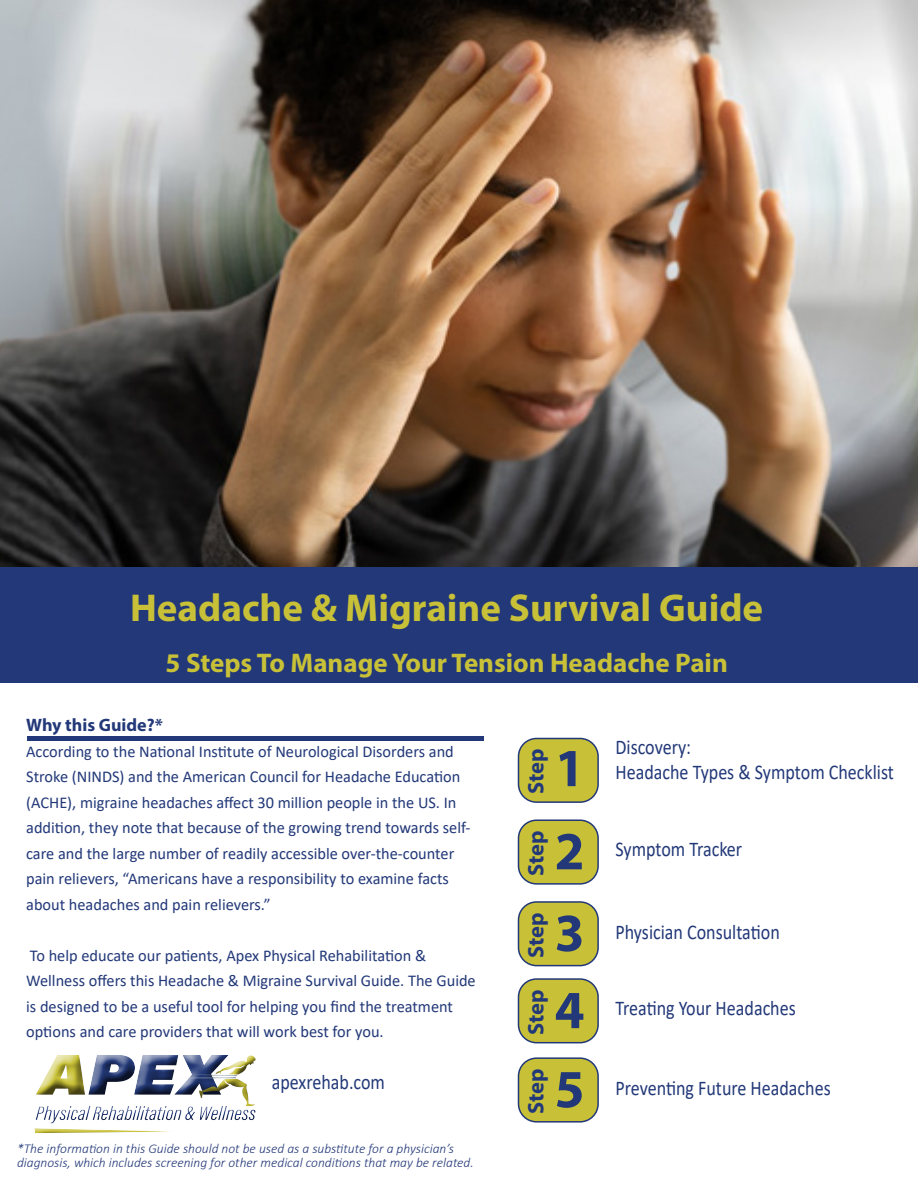
<style>
.page{position:relative;width:918px;height:1188px;background:#fff}
.page>*{position:absolute;margin:0;border:0;box-sizing:border-box;transform-origin:0 0}
.t1{font:700 54px "Myriad Pro";color:#223878}
.t2{font:700 39px "Myriad Pro";color:#c8c138}
.t3{font:700 27px "Myriad Pro";color:#c8c138}
.t4{font:700 22.5px "Myriad Pro";letter-spacing:-.005em;color:#223878}
.t5{font:21px/25.2px "Calibri";color:#223878;scale:.86 1}
.t6{font:700 18px "Myriad Pro";color:#223878}
.t7{font:16.5px/25.5px "Calibri";color:#223878}
.t8{font:italic 300 13.5px/13.5px "Calibri";color:#223878}
</style>
<div class="page">
<img style="left:0;top:0;width:918px;height:568px">
<div style="left:0;top:568px;width:918px;height:115px;background:#223878"></div>
<hr style="left:27px;top:737px;width:457px;height:4px;background:#223878">
<div style="left:519px;top:739px;width:79px;height:63px;background:#c8c138;border-radius:18px"></div>
<div style="left:518px;top:738px;width:81px;height:65px;border:2px solid #223878;border-radius:18px"></div>
<div style="left:519px;top:820px;width:79px;height:64px;background:#c8c138;border-radius:18px"></div>
<div style="left:518px;top:819px;width:81px;height:66px;border:2px solid #223878;border-radius:18px"></div>
<div style="left:519px;top:902px;width:79px;height:64px;background:#c8c138;border-radius:18px"></div>
<div style="left:518px;top:901px;width:81px;height:65px;border:2px solid #223878;border-radius:18px"></div>
<div style="left:519px;top:979px;width:79px;height:64px;background:#c8c138;border-radius:18px"></div>
<div style="left:518px;top:978px;width:81px;height:65px;border:2px solid #223878;border-radius:18px"></div>
<svg style="left:34px;top:1055px;width:222px;height:78px"></svg>
<div style="left:519px;top:1058px;width:79px;height:64px;background:#c8c138;border-radius:18px"></div>
<div style="left:518px;top:1057px;width:81px;height:66px;border:2px solid #223878;border-radius:18px"></div>
<h2 class="t2" style="left:130px;top:593px;width:634px">Headache &amp; Migraine Survival Guide</h2>
<h3 class="t3" style="left:166px;top:652px;width:564px">5 Steps To Manage Your Tension Headache Pain</h3>
<p class="t6" style="left:26px;top:718px;width:138px">Why this Guide?*</p>
<p class="t7" style="left:26px;top:738px;width:446px">According to the National Institute of Neurological Disorders and Stroke (NINDS) and the American Council for Headache Education (ACHE), migraine headaches affect 30 million people in the US. In addition, they note that because of the growing trend towards self&shy;care and the large number of readily accessible over-the-counter pain relievers, “Americans have a responsibility to examine facts about headaches and pain relievers.”</p>
<p class="t7" style="left:26px;top:942px;width:451px">To help educate our patients, Apex Physical Rehabilitation &amp; Wellness offers this Headache &amp; Migraine Survival Guide. The Guide is designed to be a useful tool for helping you find the treatment options and care providers that will work best for you.</p>
<p class="t5" style="left:272px;top:1069px;width:133px">apexrehab.com</p>
<p class="t8" style="left:17px;top:1142px;width:458px">*The information in this Guide should not be used as a substitute for a physician’s diagnosis, which includes screening for other medical conditions that may be related.</p>
<h3 class="t4" style="left:527px;top:794px;width:47px;rotate:-90deg">Step</h3>
<h1 class="t1" style="left:555px;top:747px;width:31px">1</h1>
<p class="t5" style="left:615px;top:734px;width:325px">Discovery:<br>Headache Types &amp; Symptom Checklist</p>
<h3 class="t4" style="left:527px;top:876px;width:47px;rotate:-90deg">Step</h3>
<h1 class="t1" style="left:555px;top:830px;width:31px">2</h1>
<h3 class="t4" style="left:527px;top:958px;width:47px;rotate:-90deg">Step</h3>
<h1 class="t1" style="left:555px;top:912px;width:31px">3</h1>
<h3 class="t4" style="left:527px;top:1035px;width:47px;rotate:-90deg">Step</h3>
<h1 class="t1" style="left:555px;top:989px;width:31px">4</h1>
<h3 class="t4" style="left:527px;top:1114px;width:47px;rotate:-90deg">Step</h3>
<h1 class="t1" style="left:555px;top:1068px;width:31px">5</h1>
<p class="t5" style="left:615px;top:1075px;width:252px">Preventing Future Headaches</p>
<p class="t5" style="left:615px;top:836px;width:149px">Symptom Tracker</p>
<p class="t5" style="left:615px;top:919px;width:193px">Physician Consultation</p>
<p class="t5" style="left:615px;top:995px;width:211px">Treating Your Headaches</p>
</div>
